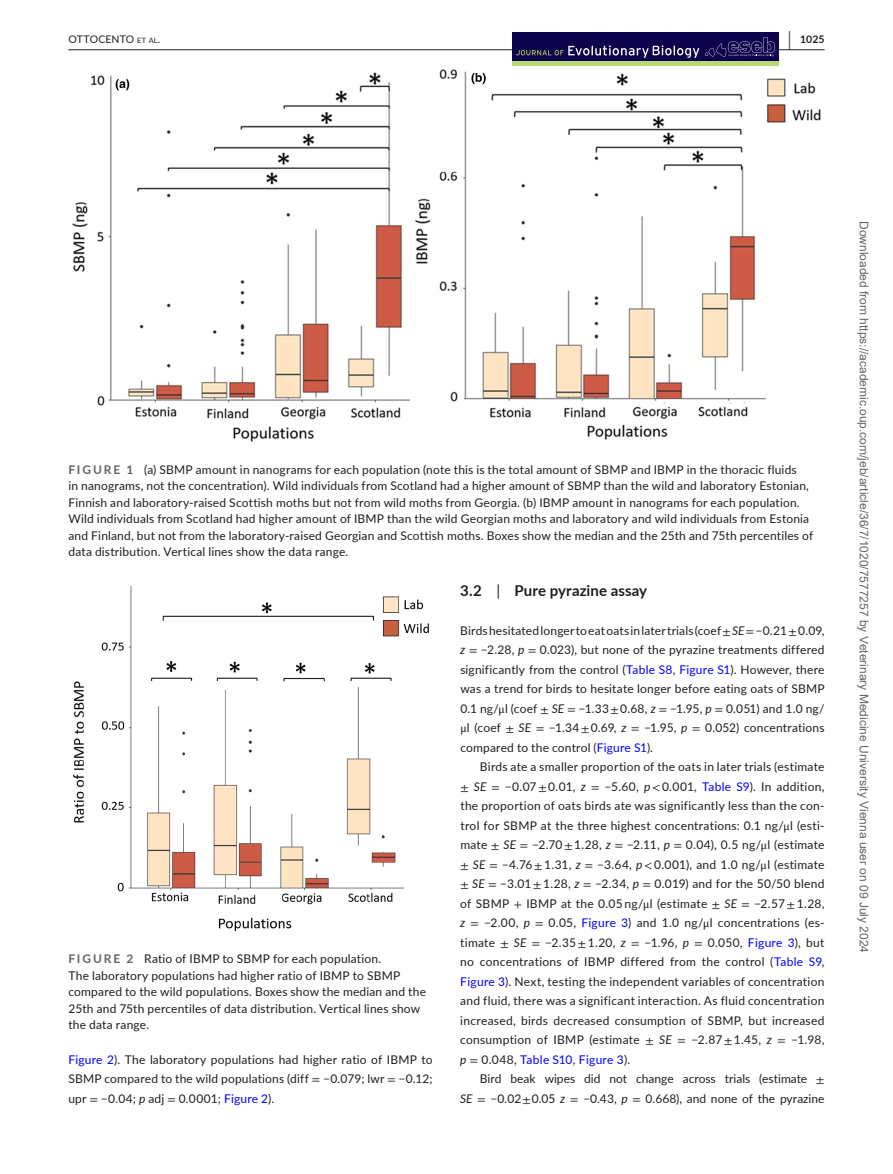
<style>
.page{position:relative;width:893px;height:1174px;background:#fff}
.page>*{position:absolute;margin:0;border:0;box-sizing:border-box;transform-origin:0 0}
.t1{font:700 15px "Lato";letter-spacing:.005em;color:#1d1e1f}
.t2{font:12px/19.5px "Lato";letter-spacing:.015em;color:#1d1e1f}
.t3{font:12px "Arial";color:#666}
.t4{font:12px "Lato Regular 2";letter-spacing:.02em;color:#1d1e1f}
.t5{font:10.5px "Lato Regular 2";letter-spacing:.01em;color:#1d1e1f}
.t6{font:700 10.5px "Lato";color:#1d1e1f}
.s1{font-family:"Lato";font-size:7.35px}
.s2{font-family:"Lato Bold 2";font-weight:400;font-size:19.5px}
.s3{font-weight:700;color:#636464}
.s4{color:#00f}
.s5{font-family:"Lato Regular 2";color:#00f}
.s6{font-family:"STIX"}
.s7{font-family:"Lato"}
.s8{font-family:"Lato";font-style:italic}
.s9{font-family:"Lato";color:#00f}
.s10{font-family:"Lato Regular 2";font-weight:400}
.s11{font-style:italic}
.s12{font-family:"Lato Regular 2"}
</style>
<div class="page">
<hr style="left:68px;top:49px;width:756px;height:1px;background:#1d1e1f">
<div style="left:512px;top:33px;width:267px;height:33px;background:#0d024c"></div>
<hr style="left:512px;top:62px;width:267px;height:4px;background:#bad976">
<svg style="left:516px;top:45px;width:183px;height:13px"></svg>
<svg style="left:705px;top:37px;width:70px;height:20px"></svg>
<img style="left:72px;top:69px;width:749px;height:372px">
<img style="left:73px;top:586px;width:356px;height:345px">
<p class="t5" style="left:68px;top:31px;width:93px">OTTOCENTO <span class="s1">et al</span>.</p>
<p class="t6" style="left:789px;top:31px;width:37px"><span class="s2">|</span> 1025</p>
<p class="t2" style="left:68px;top:460px;width:746px;line-height:16.5px"><span class="s3">FIGURE 1</span> (a) SBMP amount in nanograms for each population (note this is the total amount of SBMP and IBMP in the thoracic fluids<br>in nanograms, not the concentration). Wild individuals from Scotland had a higher amount of SBMP than the wild and laboratory Estonian, Finnish and laboratory-raised Scottish moths but not from wild moths from Georgia. (b) IBMP amount in nanograms for each population.<br>Wild individuals from Scotland had higher amount of IBMP than the wild Georgian moths and laboratory and wild individuals from Estonia and Finland, but not from the laboratory-raised Georgian and Scottish moths. Boxes show the median and the 25th and 75th percentiles of data distribution. Vertical lines show the data range.</p>
<p class="t2" style="left:68px;top:950px;width:359px;line-height:16.5px"><span class="s3">FIGURE 2</span> Ratio of IBMP to SBMP for each population.<br>The laboratory populations had higher ratio of IBMP to SBMP compared to the wild populations. Boxes show the median and the 25th and 75th percentiles of data distribution. Vertical lines show the data range.</p>
<p class="t2" style="left:68px;top:1049px;width:366px"><span class="s4">Figure</span> <span class="s5">2</span>). The laboratory populations had higher ratio of IBMP to<br>SBMP compared to the wild populations (diff <span class="s6">=</span> −0.079; lwr <span class="s6">=</span> −0.12;</p>
<p class="t4" style="left:68px;top:1090px;width:207px"><span class="s7">upr</span> <span class="s6">=</span> <span class="s7">−0.04;</span> <span class="s8">p</span> adj <span class="s6">=</span> 0.0001; <span class="s9">Figure</span> <span class="s4">2</span>).</p>
<p class="t1" style="left:460px;top:579px;width:188px">3.2 <span class="s10">|</span> Pure pyrazine assay</p>
<p class="t2" style="left:460px;top:620px;width:366px;text-align:justify">Birds hesitated longer to eat oats in later trials (coef <span class="s6">±</span><span class="s11">SE</span><span class="s6">=</span>−0.21 <span class="s6">±</span> 0.09, <span class="s11">z</span> <span class="s6">=</span> −2.28, <span class="s11">p</span> <span class="s6">=</span> 0.023), but none of the pyrazine treatments differed significantly from the control (<span class="s5">Table</span> <span class="s4">S8</span>, <span class="s4">Figure S1</span>). However, there was a trend for birds to hesitate longer before eating oats of SBMP 0.1 ng/<span class="s6">μ</span>l (coef <span class="s6">±</span> <span class="s11">SE</span> <span class="s6">=</span> −1.33 <span class="s6">±</span> 0.68, <span class="s11">z</span> <span class="s6">=</span> −1.95, <span class="s11">p</span> <span class="s6">=</span> 0.051) and 1.0 ng/ <span class="s6">μ</span>l (coef <span class="s6">±</span> <span class="s11">SE</span> <span class="s6">=</span> −1.34 <span class="s6">±</span> 0.69, <span class="s11">z</span> <span class="s6">=</span> −1.95, <span class="s11">p</span> <span class="s6">=</span> 0.052) concentrations compared to the control (<span class="s4">Figure S1</span><span class="s12">).</span></p>
<p class="t2" style="left:460px;top:756px;width:366px;text-align:justify;text-indent:20px">Birds ate a smaller proportion of the oats in later trials (estimate <span class="s6">±</span> <span class="s11">SE</span> <span class="s6">=</span> −0.07 <span class="s6">±</span> 0.01, <span class="s11">z</span> <span class="s6">=</span> −5.60, <span class="s11">p</span><span class="s6">&lt;</span> 0.001, <span class="s5">Table</span> <span class="s4">S9</span>). In addition, the proportion of oats birds ate was significantly less than the con&shy;trol for SBMP at the three highest concentrations: 0.1 ng/<span class="s6">μ</span>l (esti&shy;mate <span class="s6">±</span> <span class="s11">SE</span> <span class="s6">=</span> −2.70 <span class="s6">±</span> 1.28, <span class="s11">z</span> <span class="s6">=</span> −2.11, <span class="s11">p</span> <span class="s6">=</span> 0.04), 0.5 ng/<span class="s6">μ</span>l (estimate <span class="s6">±</span> <span class="s11">SE</span> <span class="s6">=</span> −4.76 <span class="s6">±</span> 1.31, <span class="s11">z</span> <span class="s6">=</span> −3.64, <span class="s11">p</span><span class="s6">&lt;</span> 0.001), and 1.0 ng/<span class="s6">μ</span>l (estimate <span class="s6">±</span> <span class="s11">SE</span> <span class="s6">=</span> −3.01 <span class="s6">±</span> 1.28, <span class="s11">z</span> <span class="s6">=</span> −2.34, <span class="s11">p</span> <span class="s6">=</span> 0.019) and for the 50/50 blend of SBMP <span class="s6">+</span> IBMP at the 0.05 ng/<span class="s6">μ</span>l (estimate <span class="s6">±</span> <span class="s11">SE</span> <span class="s6">=</span> −2.57 <span class="s6">±</span> 1.28, <span class="s11">z</span> <span class="s6">=</span> −2.00, <span class="s11">p</span> <span class="s6">=</span> 0.05, <span class="s4">Figure</span> <span class="s5">3</span>) and 1.0 ng/<span class="s6">μ</span>l concentrations (es&shy;timate <span class="s6">±</span> <span class="s11">SE</span> <span class="s6">=</span> −2.35 <span class="s6">±</span> 1.20, <span class="s11">z</span> <span class="s6">=</span> −1.96, <span class="s11">p</span> <span class="s6">=</span> 0.050, <span class="s4">Figure</span> <span class="s5">3</span>), but no concentrations of IBMP differed from the control (<span class="s5">Table</span> <span class="s4">S9</span>, <span class="s4">Figure</span> <span class="s5">3</span>). Next, testing the independent variables of concentration and fluid, there was a significant interaction. As fluid concentration increased, birds decreased consumption of SBMP, but increased consumption of IBMP (estimate <span class="s6">±</span> <span class="s11">SE</span> <span class="s6">=</span> −2.87 <span class="s6">±</span> 1.45, <span class="s11">z</span> <span class="s6">=</span> −1.98, <span class="s11">p</span> <span class="s6">=</span> 0.048, <span class="s5">Table</span> <span class="s4">S10</span>, <span class="s4">Figure</span> <span class="s5">3</span><span class="s12">).</span></p>
<p class="t2" style="left:460px;top:1068px;width:366px;text-align:right">Bird beak wipes did not change across trials (estimate <span class="s6">±<br></span><span class="s11">SE</span> <span class="s6">=</span> −0.02 <span class="s6">±</span> 0.05 <span class="s11">z</span> <span class="s6">=</span> −0.43, <span class="s11">p</span> <span class="s6">=</span> 0.668), and none of the pyrazine</p>
<p class="t3" style="left:868px;top:221px;width:733px;rotate:90deg">Downloaded from https://academic.oup.com/jeb/article/36/7/1020/7577257 by Veterinary Medicine University Vienna user on 09 July 2024</p>
</div>
